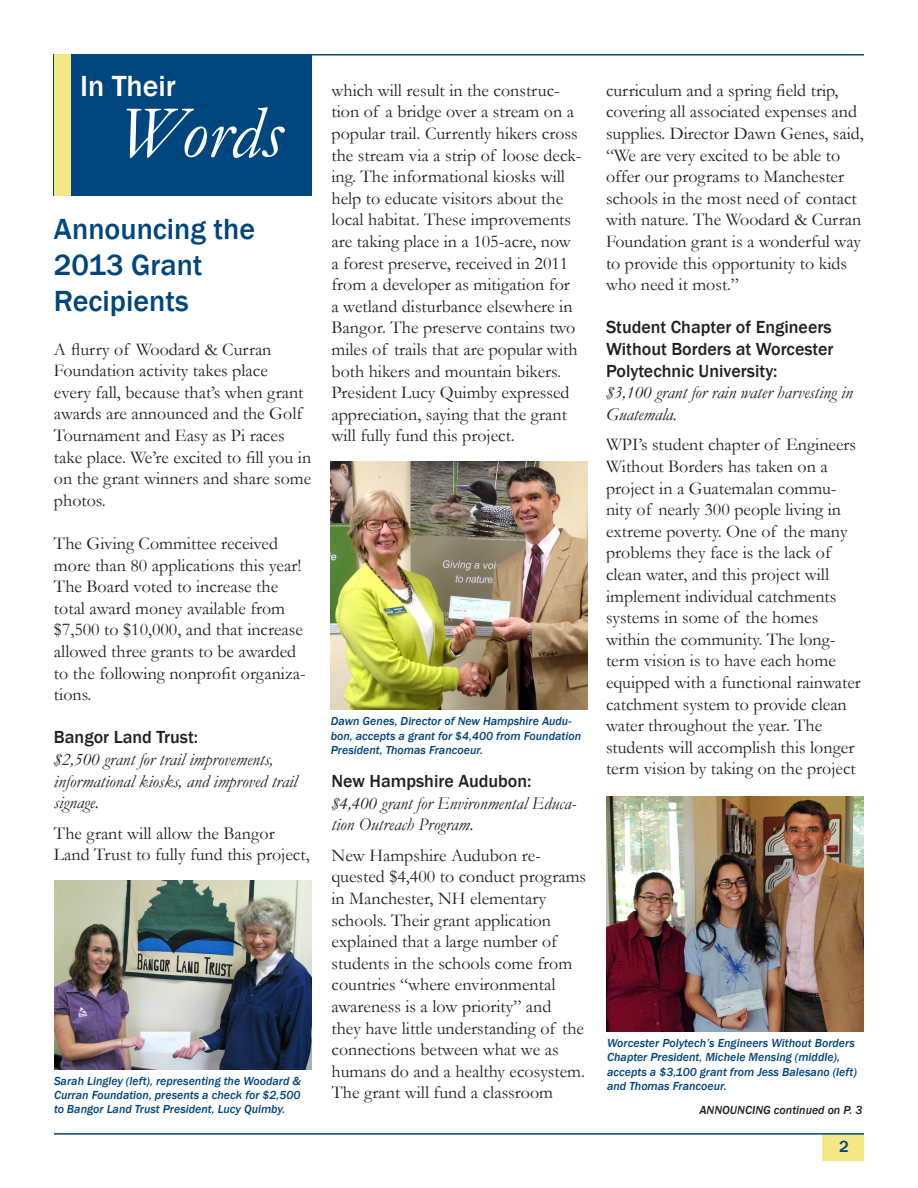
<style>
.page{position:relative;width:918px;height:1188px;background:#fff}
.page>*{position:absolute;margin:0;border:0;box-sizing:border-box;transform-origin:0 0}
.body_text{font:italic 75px "Garamond";color:#fff}
.Subhead_1{font:500 30px/36px "Franklin Gothic";color:#00467e}
.body_text-2{font:500 30px "Franklin Gothic";color:#fff}
.body_text-3{font:18px/21.6px "Garamond";color:#231f20}
.body_text-4{font:italic 18px/21.6px "Garamond";color:#231f20}
.Subhead_2{font:500 18px/21.6px "Franklin Gothic";color:#231f20;text-align:justify}
.Subhead_2-2{font:italic 18px/21.6px "Garamond";color:#231f20}
.body_text-5{font:500 18px "Franklin Gothic";color:#231f20}
.photo_caption{font:500 16.5px "Franklin Gothic";color:#00467e}
.photo_caption-2{font:italic 500 12px/14.4px "Franklin Gothic";color:#00467e}
.continued{font:italic 500 12px "Franklin Gothic";color:#231f20}
</style>
<div class="page">
<div style="left:823px;top:1134px;width:41px;height:27px;background:#f3e883"></div>
<hr style="left:54px;top:1133px;width:810px;height:2px;background:#00467e">
<hr style="left:54px;top:54px;width:810px;height:2px;background:#00467e">
<div style="left:54px;top:54px;width:258px;height:142px;background:#00467e"></div>
<div style="left:54px;top:54px;width:16px;height:142px;background:#f3e883"></div>
<img style="left:330px;top:462px;width:257px;height:248px">
<img style="left:54px;top:881px;width:258px;height:188px">
<img style="left:606px;top:797px;width:258px;height:235px">
<p class="body_text-2" style="left:80px;top:68px;width:97px">In Their</p>
<p class="body_text" style="left:119px;top:82px;width:165px">Words</p>
<p class="Subhead_1" style="left:54px;top:212px;width:203px">Announcing the<br>2013 Grant<br>Recipients</p>
<p class="body_text-3" style="left:54px;top:338px;width:259px">A flurry of Woodard &amp; Curran<br>Foundation activity takes place<br>every fall, because that’s when grant awards are announced and the Golf<br>Tournament and Easy as Pi races take place. We’re excited to fill you in on the grant winners and share some photos.</p>
<p class="body_text-3" style="left:54px;top:532px;width:253px">The Giving Committee received more than 80 applications this year!<br>The Board voted to increase the total award money available from $7,500 to $10,000, and that increase allowed three grants to be awarded to the following nonprofit organiza&shy;tions.</p>
<p class="Subhead_2" style="left:54px;top:727px;width:146px">Bangor Land Trust:</p>
<p class="body_text-4" style="left:54px;top:748px;width:245px">$2,500 grant for trail improvements, informational kiosks, and improved trail signage.</p>
<p class="body_text-3" style="left:54px;top:822px;width:257px">The grant will allow the Bangor<br>Land Trust to fully fund this project,</p>
<p class="photo_caption-2" style="left:54px;top:1074px;width:248px;text-align:justify">Sarah Lingley (left), representing the Woodard &amp; Curran Foundation, presents a check for $2,500 to Bangor Land Trust President, Lucy Quimby.</p>
<p class="body_text-3" style="left:332px;top:79px;width:251px">which will result in the construc&shy;tion of a bridge over a stream on a popular trail. Currently hikers cross the stream via a strip of loose deck&shy;ing. The informational kiosks will help to educate visitors about the local habitat. These improvements are taking place in a 105-acre, now a forest preserve, received in 2011 from a developer as mitigation for a wetland disturbance elsewhere in Bangor. The preserve contains two miles of trails that are popular with both hikers and mountain bikers.<br>President Lucy Quimby expressed appreciation, saying that the grant will fully fund this project.</p>
<p class="photo_caption-2" style="left:331px;top:714px;width:252px">Dawn Genes, Director of New Hampshire Audu&shy;bon, accepts a grant for $4,400 from Foundation<br>President, Thomas Francoeur.</p>
<p class="body_text-5" style="left:332px;top:770px;width:202px">New Hampshire Audubon:</p>
<p class="body_text-4" style="left:332px;top:792px;width:246px">$4,400 grant for Environmental Educa&shy;tion Outreach Program.</p>
<p class="body_text-3" style="left:332px;top:844px;width:256px">New Hampshire Audubon re&shy;quested $4,400 to conduct programs in Manchester, NH elementary schools. Their grant application explained that a large number of students in the schools come from countries “where environmental awareness is a low priority” and<br>they have little understanding of the connections between what we as humans do and a healthy ecosystem.<br>The grant will fund a classroom</p>
<p class="body_text-3" style="left:606px;top:79px;width:259px">curriculum and a spring field trip, covering all associated expenses and supplies. Director Dawn Genes, said, “We are very excited to be able to offer our programs to Manchester schools in the most need of contact with nature. The Woodard &amp; Curran Foundation grant is a wonderful way to provide this opportunity to kids who need it most.”</p>
<p class="Subhead_2" style="left:606px;top:317px;width:229px">Student Chapter of Engineers Without Borders at Worcester Polytechnic University:</p>
<p class="Subhead_2-2" style="left:606px;top:381px;width:249px">$3,100 grant for rain water harvesting in<br>Guatemala.</p>
<p class="body_text-3" style="left:606px;top:433px;width:256px">WPI’s student chapter of Engineers<br>Without Borders has taken on a project in a Guatemalan commu&shy;nity of nearly 300 people living in extreme poverty. One of the many problems they face is the lack of clean water, and this project will implement individual catchments systems in some of the homes within the community. The long&shy;term vision is to have each home equipped with a functional rainwater catchment system to provide clean water throughout the year. The students will accomplish this longer term vision by taking on the project</p>
<p class="photo_caption-2" style="left:607px;top:1036px;width:251px">Worcester Polytech’s Engineers Without Borders Chapter President, Michele Mensing (middle), accepts a $3,100 grant from Jess Balesano (left) and Thomas Francoeur.</p>
<p class="continued" style="left:699px;top:1102px;width:165px">ANNOUNCING continued on P. 3</p>
<p class="photo_caption" style="left:839px;top:1136px;width:11px">2</p>
</div>
